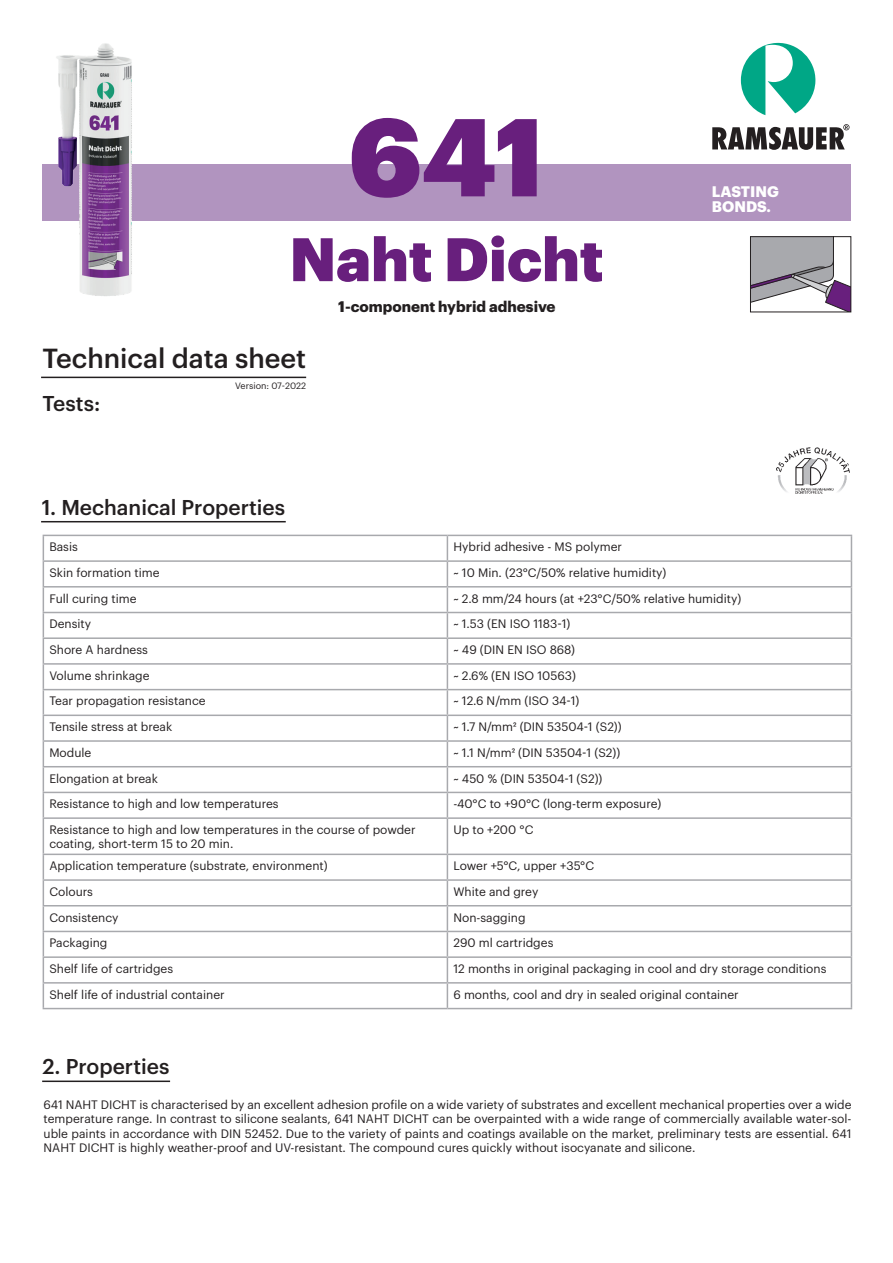
<style>
.page{position:relative;width:893px;height:1263px;background:#fff}
.page>*{position:absolute;margin:0;border:0;box-sizing:border-box;transform-origin:0 0}
.t1{font:900 108px "Graphik";color:#681f7d}
.t2{font:900 60px "Graphik";color:#681f7d}
.t3{font:500 27px "Graphik";color:#231f20}
.t4{font:500 21px "Graphik";color:#231f20}
.t5{font:700 15px "Graphik";color:#231f20}
.t6{font:700 15px/15px "Graphik";color:#fff}
.t7{font:12px/14.4px "Graphik";color:#231f20}
.t8{font:9px "Graphik";color:#231f20}
</style>
<div class="page">
<div style="left:43px;top:164px;width:808px;height:57px;background:#b194bf"></div>
<hr style="left:41px;top:377px;width:265px;height:1px;background:#231f20">
<hr style="left:43px;top:535px;width:404px;height:1px;background:#a8a9ad">
<hr style="left:447px;top:535px;width:405px;height:1px;background:#a8a9ad">
<hr style="left:43px;top:560px;width:404px;height:2px;background:#a8a9ad">
<hr style="left:447px;top:560px;width:405px;height:2px;background:#a8a9ad">
<hr style="left:43px;top:586px;width:404px;height:1px;background:#a8a9ad">
<hr style="left:447px;top:586px;width:405px;height:1px;background:#a8a9ad">
<hr style="left:43px;top:612px;width:404px;height:1px;background:#a8a9ad">
<hr style="left:447px;top:612px;width:405px;height:1px;background:#a8a9ad">
<hr style="left:43px;top:637px;width:404px;height:2px;background:#a8a9ad">
<hr style="left:447px;top:637px;width:405px;height:2px;background:#a8a9ad">
<hr style="left:43px;top:663px;width:404px;height:2px;background:#a8a9ad">
<hr style="left:447px;top:663px;width:405px;height:2px;background:#a8a9ad">
<hr style="left:43px;top:689px;width:404px;height:1px;background:#a8a9ad">
<hr style="left:447px;top:689px;width:405px;height:1px;background:#a8a9ad">
<hr style="left:43px;top:714px;width:404px;height:2px;background:#a8a9ad">
<hr style="left:447px;top:714px;width:405px;height:2px;background:#a8a9ad">
<hr style="left:43px;top:740px;width:404px;height:2px;background:#a8a9ad">
<hr style="left:447px;top:740px;width:405px;height:2px;background:#a8a9ad">
<hr style="left:43px;top:766px;width:404px;height:1px;background:#a8a9ad">
<hr style="left:447px;top:766px;width:405px;height:1px;background:#a8a9ad">
<hr style="left:43px;top:792px;width:404px;height:1px;background:#a8a9ad">
<svg style="left:43px;top:536px;width:1px;height:281px"></svg>
<hr style="left:447px;top:792px;width:405px;height:1px;background:#a8a9ad">
<svg style="left:447px;top:536px;width:1px;height:281px"></svg>
<svg style="left:851px;top:536px;width:1px;height:281px"></svg>
<hr style="left:43px;top:817px;width:404px;height:2px;background:#a8a9ad">
<hr style="left:43px;top:819px;width:1px;height:34px;background:#a8a9ad">
<hr style="left:447px;top:817px;width:405px;height:2px;background:#a8a9ad">
<hr style="left:447px;top:819px;width:1px;height:34px;background:#a8a9ad">
<hr style="left:851px;top:819px;width:1px;height:34px;background:#a8a9ad">
<hr style="left:43px;top:853px;width:404px;height:2px;background:#a8a9ad">
<hr style="left:447px;top:853px;width:405px;height:2px;background:#a8a9ad">
<hr style="left:43px;top:879px;width:404px;height:2px;background:#a8a9ad">
<hr style="left:447px;top:879px;width:405px;height:2px;background:#a8a9ad">
<hr style="left:43px;top:905px;width:404px;height:1px;background:#a8a9ad">
<hr style="left:447px;top:905px;width:405px;height:1px;background:#a8a9ad">
<hr style="left:43px;top:931px;width:404px;height:1px;background:#a8a9ad">
<hr style="left:447px;top:931px;width:405px;height:1px;background:#a8a9ad">
<hr style="left:43px;top:956px;width:404px;height:2px;background:#a8a9ad">
<hr style="left:447px;top:956px;width:405px;height:2px;background:#a8a9ad">
<hr style="left:43px;top:982px;width:404px;height:1px;background:#a8a9ad">
<svg style="left:43px;top:855px;width:1px;height:153px"></svg>
<hr style="left:447px;top:982px;width:405px;height:1px;background:#a8a9ad">
<svg style="left:447px;top:855px;width:1px;height:153px"></svg>
<svg style="left:851px;top:855px;width:1px;height:153px"></svg>
<hr style="left:43px;top:1008px;width:404px;height:1px;background:#a8a9ad">
<hr style="left:447px;top:1008px;width:405px;height:1px;background:#a8a9ad">
<svg style="left:712px;top:124px;width:137px;height:26px"></svg>
<svg style="left:741px;top:43px;width:75px;height:72px"></svg>
<hr style="left:42px;top:1080px;width:128px;height:2px;background:#231f20">
<hr style="left:41px;top:521px;width:245px;height:1px;background:#231f20">
<svg style="left:752px;top:238px;width:97px;height:72px"></svg>
<div style="left:750px;top:236px;width:101px;height:76px;border:1px solid #231f20"></div>
<img style="left:777px;top:448px;width:72px;height:46px">
<img style="left:42px;top:43px;width:90px;height:253px">
<h1 class="t1" style="left:348px;top:73px;width:197px">641</h1>
<h2 class="t2" style="left:289px;top:213px;width:316px">Naht Dicht</h2>
<h3 class="t3" style="left:43px;top:338px;width:265px">Technical data sheet</h3>
<h3 class="t4" style="left:43px;top:387px;width:59px">Tests:</h3>
<p class="t8" style="left:235px;top:379px;width:72px">Version: 07-2022</p>
<p class="t5" style="left:338px;top:295px;width:219px">1-component hybrid adhesive</p>
<h3 class="t4" style="left:42px;top:491px;width:245px">1. Mechanical Properties</h3>
<p class="t6" style="left:712px;top:183px;width:69px">LASTING<br>BONDS.</p>
<p class="t7" style="left:49px;top:539px;width:30px">Basis</p>
<p class="t7" style="left:453px;top:539px;width:170px">Hybrid adhesive - MS polymer</p>
<p class="t7" style="left:49px;top:564px;width:112px">Skin formation time</p>
<p class="t7" style="left:453px;top:564px;width:215px">~ 10 Min. (23°C/50% relative humidity)</p>
<p class="t7" style="left:49px;top:590px;width:89px">Full curing time</p>
<p class="t7" style="left:453px;top:590px;width:289px">~ 2.8 mm/24 hours (at +23°C/50% relative humidity)</p>
<p class="t7" style="left:49px;top:616px;width:43px">Density</p>
<p class="t7" style="left:453px;top:616px;width:118px">~ 1.53 (EN ISO 1183-1)</p>
<p class="t7" style="left:49px;top:641px;width:100px">Shore A hardness</p>
<p class="t7" style="left:453px;top:641px;width:123px">~ 49 (DIN EN ISO 868)</p>
<p class="t7" style="left:49px;top:667px;width:102px">Volume shrinkage</p>
<p class="t7" style="left:453px;top:667px;width:124px">~ 2.6% (EN ISO 10563)</p>
<p class="t7" style="left:49px;top:693px;width:158px">Tear propagation resistance</p>
<p class="t7" style="left:453px;top:693px;width:128px">~ 12.6 N/mm (ISO 34-1)</p>
<p class="t7" style="left:49px;top:719px;width:124px">Tensile stress at break</p>
<p class="t7" style="left:453px;top:719px;width:170px">~ 1.7 N/mm² (DIN 53504-1 (S2))</p>
<p class="t7" style="left:49px;top:744px;width:44px">Module</p>
<p class="t7" style="left:453px;top:744px;width:168px">~ 1.1 N/mm² (DIN 53504-1 (S2))</p>
<p class="t7" style="left:49px;top:770px;width:110px">Elongation at break</p>
<p class="t7" style="left:453px;top:770px;width:150px">~ 450 % (DIN 53504-1 (S2))</p>
<p class="t7" style="left:49px;top:796px;width:231px">Resistance to high and low temperatures</p>
<p class="t7" style="left:453px;top:796px;width:209px">-40°C to +90°C (long-term exposure)</p>
<p class="t7" style="left:49px;top:821px;width:368px">Resistance to high and low temperatures in the course of powder coating, short-term 15 to 20 min.</p>
<p class="t7" style="left:453px;top:821px;width:82px">Up to +200 °C</p>
<p class="t7" style="left:49px;top:858px;width:280px">Application temperature (substrate, environment)</p>
<p class="t7" style="left:453px;top:858px;width:142px">Lower +5°C, upper +35°C</p>
<p class="t7" style="left:49px;top:883px;width:45px">Colours</p>
<p class="t7" style="left:453px;top:883px;width:86px">White and grey</p>
<p class="t7" style="left:49px;top:909px;width:71px">Consistency</p>
<p class="t7" style="left:453px;top:909px;width:74px">Non-sagging</p>
<p class="t7" style="left:49px;top:935px;width:60px">Packaging</p>
<p class="t7" style="left:453px;top:935px;width:102px">290 ml cartridges</p>
<p class="t7" style="left:49px;top:960px;width:125px">Shelf life of cartridges</p>
<p class="t7" style="left:453px;top:960px;width:375px">12 months in original packaging in cool and dry storage conditions</p>
<p class="t7" style="left:49px;top:986px;width:177px">Shelf life of industrial container</p>
<p class="t7" style="left:453px;top:986px;width:287px">6 months, cool and dry in sealed original container</p>
<h3 class="t4" style="left:43px;top:1051px;width:128px">2. Properties</h3>
<p class="t7" style="left:44px;top:1096px;width:809px;text-align:justify">641 NAHT DICHT is characterised by an excellent adhesion profile on a wide variety of substrates and excellent mechanical properties over a wide temperature range. In contrast to silicone sealants, 641 NAHT DICHT can be overpainted with a wide range of commercially available water-sol&shy;uble paints in accordance with DIN 52452. Due to the variety of paints and coatings available on the market, preliminary tests are essential. 641<br>NAHT DICHT is highly weather-proof and UV-resistant. The compound cures quickly without isocyanate and silicone.</p>
</div>
